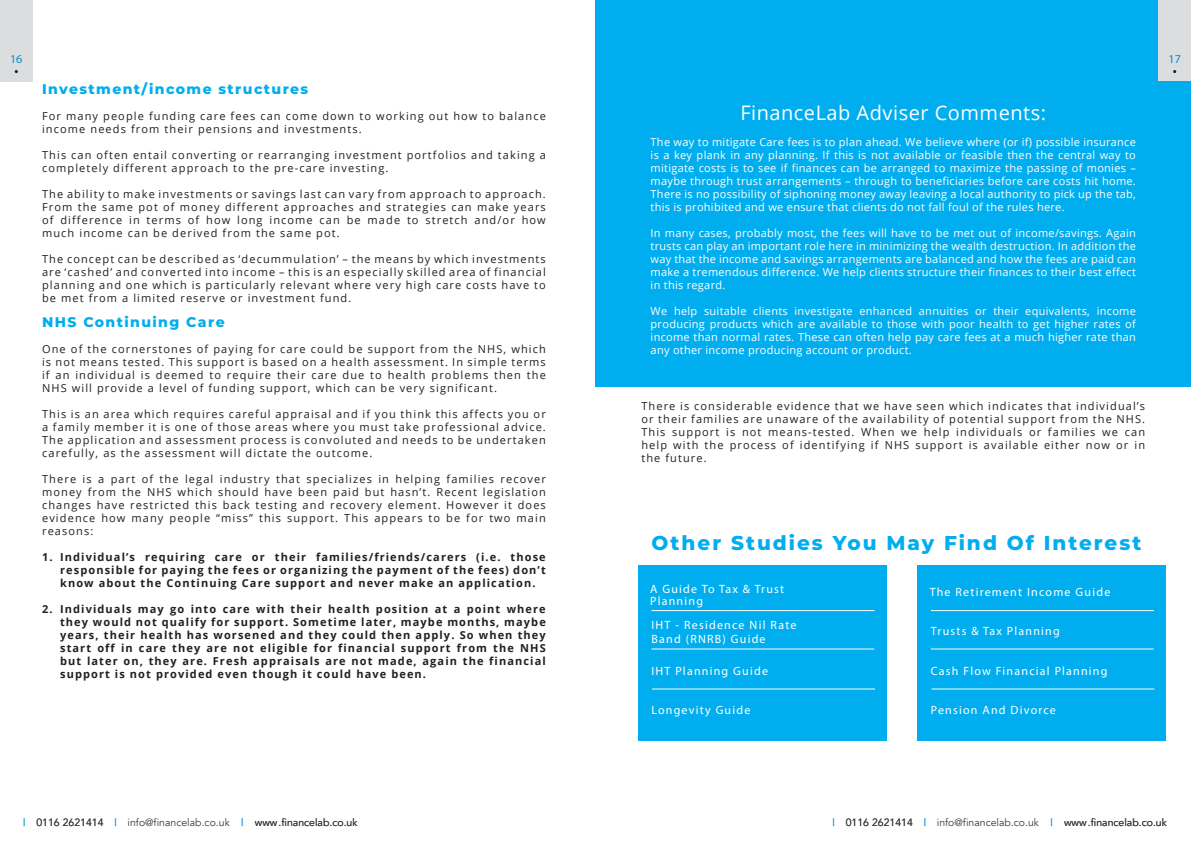
<style>
.page{position:relative;width:1191px;height:842px;background:#fff}
.page>*{position:absolute;margin:0;border:0;box-sizing:border-box;transform-origin:0 0}
.t1{font:800 20px "Montserrat";letter-spacing:.1em;color:#00aeef}
.t2{font:20px "Open Sans";letter-spacing:.025em;color:#fff}
.t3{font:800 14px "Montserrat";letter-spacing:.1em;color:#00aeef}
.t4{font:12px/14px "Myriad Pro";letter-spacing:.1em;color:#fff}
.t5{font:12px "Myriad Pro";color:#0091c6}
.t6{font:11px/13px "Open Sans";letter-spacing:.1em;color:#231f20;text-align:justify}
.t7{font:11px/13px "Open Sans";letter-spacing:.025em;color:#fff;text-align:justify}
.t8{font:700 11px/13px "Open Sans";letter-spacing:.1em;color:#231f20;text-align:justify}
.t9{font:10.5px "Avenir";color:#383c3d}
.t10{font:10.5px "Avenir";color:#179dd9}
.s1{color:#179dd9}
</style>
<div class="page">
<div style="left:917px;top:565px;width:248px;height:176px;background:#00aeef"></div>
<div style="left:637px;top:565px;width:249px;height:176px;background:#00aeef"></div>
<hr style="left:931px;top:610px;width:222px;height:1px;background:#fff">
<hr style="left:651px;top:610px;width:223px;height:1px;background:#fff">
<hr style="left:931px;top:648px;width:222px;height:1px;background:#fff">
<hr style="left:651px;top:648px;width:223px;height:1px;background:#fff">
<hr style="left:931px;top:688px;width:223px;height:1px;background:#fff">
<hr style="left:652px;top:688px;width:223px;height:1px;background:#fff">
<div style="left:595px;top:0;width:596px;height:387px;background:#00aeef"></div>
<div style="left:1158px;top:0;width:33px;height:81px;background:#dcdddf"></div>
<div style="left:0;top:0;width:33px;height:81px;background:#dcdddf"></div>
<p class="t5" style="left:10px;top:52px;width:14px">16</p>
<p class="t5" style="left:1168px;top:52px;width:14px">17</p>
<p class="t3" style="left:42px;top:78px;width:268px">Investment/income structures</p>
<p class="t6" style="left:42px;top:109px;width:505px">For many people funding care fees can come down to working out how to balance income needs from their pensions and investments.</p>
<p class="t6" style="left:42px;top:148px;width:505px">This can often entail converting or rearranging investment portfolios and taking a completely different approach to the pre-care investing.</p>
<p class="t6" style="left:42px;top:187px;width:505px">The ability to make investments or savings last can vary from approach to approach.<br>From the same pot of money different approaches and strategies can make years of difference in terms of how long income can be made to stretch and/or how much income can be derived from the same pot.</p>
<p class="t6" style="left:42px;top:252px;width:505px">The concept can be described as ‘decummulation’ – the means by which investments are ‘cashed’ and converted into income – this is an especially skilled area of financial planning and one which is particularly relevant where very high care costs have to be met from a limited reserve or investment fund.</p>
<p class="t3" style="left:42px;top:312px;width:184px">NHS Continuing Care</p>
<p class="t6" style="left:42px;top:343px;width:505px">One of the cornerstones of paying for care could be support from the NHS, which is not means tested. This support is based on a health assessment. In simple terms if an individual is deemed to require their care due to health problems then the NHS will provide a level of funding support, which can be very significant.</p>
<p class="t6" style="left:42px;top:408px;width:505px">This is an area which requires careful appraisal and if you think this affects you or a family member it is one of those areas where you must take professional advice.<br>The application and assessment process is convoluted and needs to be undertaken carefully, as the assessment will dictate the outcome.</p>
<p class="t6" style="left:42px;top:473px;width:505px">There is a part of the legal industry that specializes in helping families recover money from the NHS which should have been paid but hasn’t. Recent legislation changes have restricted this back testing and recovery element. However it does evidence how many people “miss” this support. This appears to be for two main reasons:</p>
<p class="t8" style="left:60px;top:551px;width:487px;text-indent:-18px">1. Individual’s requiring care or their families/friends/carers (i.e. those responsible for paying the fees or organizing the payment of the fees) don’t know about the Continuing Care support and never make an application.</p>
<p class="t8" style="left:60px;top:603px;width:487px;text-indent:-18px">2. Individuals may go into care with their health position at a point where they would not qualify for support. Sometime later, maybe months, maybe years, their health has worsened and they could then apply. So when they start off in care they are not eligible for financial support from the NHS but later on, they are. Fresh appraisals are not made, again the financial support is not provided even though it could have been.</p>
<p class="t2" style="left:740px;top:99px;width:307px">FinanceLab Adviser Comments:</p>
<p class="t7" style="left:650px;top:135px;width:487px">The way to mitigate Care fees is to plan ahead. We believe where (or if) possible insurance is a key plank in any planning. If this is not available or feasible then the central way to mitigate costs is to see if finances can be arranged to maximize the passing of monies – maybe through trust arrangements – through to beneficiaries before care costs hit home.<br>There is no possibility of siphoning money away leaving a local authority to pick up the tab, this is prohibited and we ensure that clients do not fall foul of the rules here.</p>
<p class="t7" style="left:650px;top:226px;width:487px">In many cases, probably most, the fees will have to be met out of income/savings. Again trusts can play an important role here in minimizing the wealth destruction. In addition the way that the income and savings arrangements are balanced and how the fees are paid can make a tremendous difference. We help clients structure their finances to their best effect in this regard.</p>
<p class="t7" style="left:650px;top:304px;width:487px">We help suitable clients investigate enhanced annuities or their equivalents, income producing products which are available to those with poor health to get higher rates of income than normal rates. These can often help pay care fees at a much higher rate than any other income producing account or product.</p>
<p class="t6" style="left:641px;top:399px;width:505px">There is considerable evidence that we have seen which indicates that individual’s or their families are unaware of the availability of potential support from the NHS.<br>This support is not means-tested. When we help individuals or families we can help with the process of identifying if NHS support is available either now or in the future.</p>
<p class="t1" style="left:651px;top:528px;width:491px">Other Studies You May Find Of Interest</p>
<p class="t4" style="left:650px;top:581px;width:135px">A Guide To Tax &amp; Trust</p>
<p class="t4" style="left:929px;top:585px;width:182px">The Retirement Income Guide</p>
<p class="t4" style="left:650px;top:593px;width:54px">Planning</p>
<p class="t4" style="left:931px;top:623px;width:130px">Trusts &amp; Tax Planning</p>
<p class="t4" style="left:651px;top:617px;width:146px">IHT - Residence Nil Rate<br>Band (RNRB) Guide</p>
<p class="t4" style="left:651px;top:663px;width:118px">IHT Planning Guide</p>
<p class="t4" style="left:931px;top:663px;width:178px">Cash Flow Financial Planning</p>
<p class="t4" style="left:651px;top:702px;width:101px">Longevity Guide</p>
<p class="t4" style="left:930px;top:702px;width:127px">Pension And Divorce</p>
<p class="t10" style="left:23px;top:816px;width:4px">|</p>
<p class="t9" style="left:36px;top:816px;width:322px">0116 2621414 <span class="s1">|</span> info@financelab.co.uk <span class="s1">|</span> www.financelab.co.uk</p>
<p class="t10" style="left:832px;top:816px;width:4px">|</p>
<p class="t9" style="left:845px;top:816px;width:322px">0116 2621414 <span class="s1">|</span> info@financelab.co.uk <span class="s1">|</span> www.financelab.co.uk</p>
</div>
